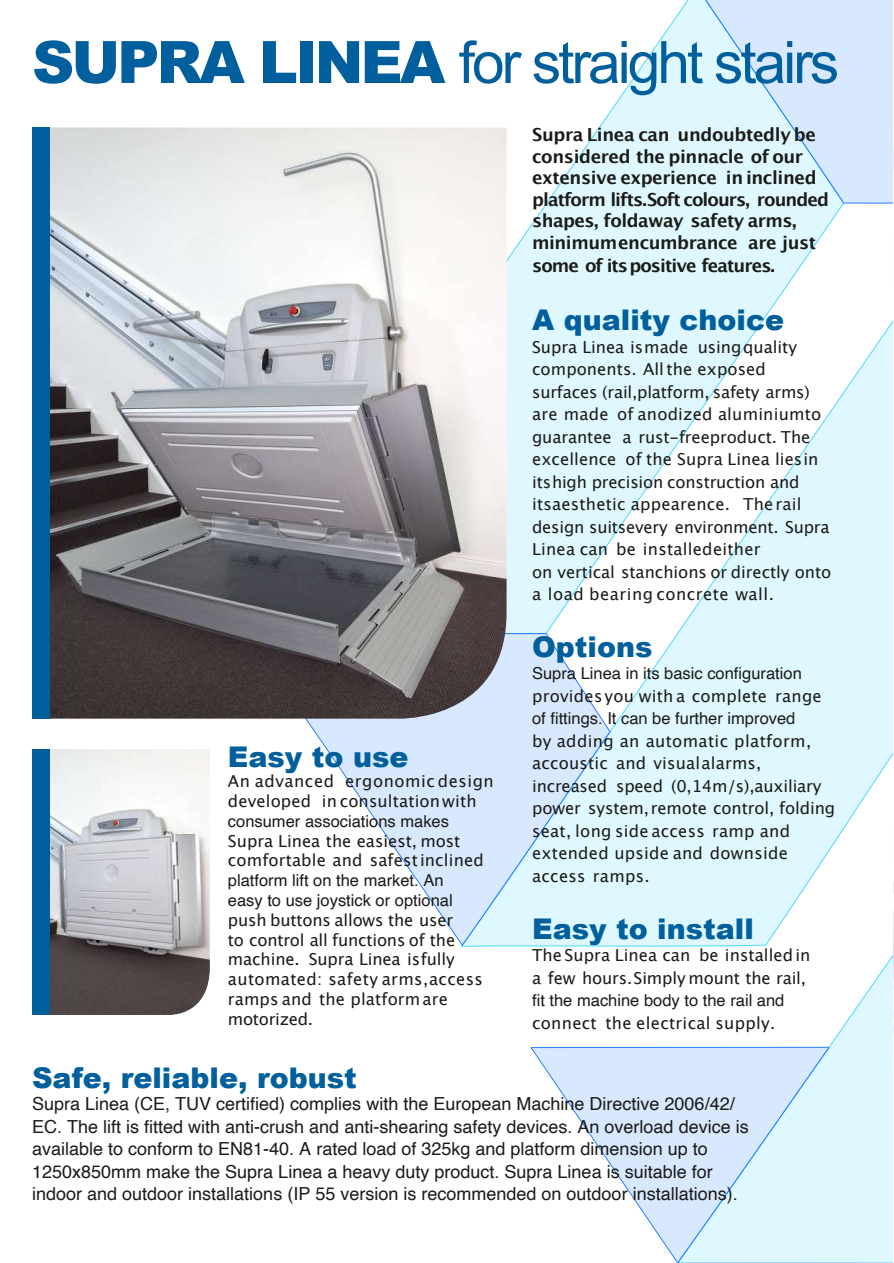
<style>
.page{position:relative;width:894px;height:1263px;background:#fff}
.page>*{position:absolute;margin:0;border:0;box-sizing:border-box;transform-origin:0 0}
.t1{font:58.5px "Arial";letter-spacing:-.05em;color:#005f9c}
.t2{font:900 28.5px "Arial";color:#005f9c}
.t3{font:18px/22.5px "Helvetica";color:#1b1b18}
.t4{font:700 18px/21.6px "Lucida Grande";letter-spacing:-.025em;color:#1b1b18}
.t5{font:700 18px "Lucida Grande";letter-spacing:-.05em;color:#1b1b18}
.t6{font:16.5px/22.5px "Lucida Grande";letter-spacing:.005em;color:#1b1b18}
.t7{font:16.5px/19.8px "Helvetica";color:#1b1b18}
.s1{font-weight:900}
</style>
<div class="page">
<svg style="left:506px;top:0;width:338px;height:310px;fill:#dff8ff"></svg>
<svg style="left:461px;top:310px;width:432px;height:637px;fill:#dff8ff"></svg>
<svg style="left:676px;top:614px;width:217px;height:649px;fill:#dff8ff"></svg>
<svg style="left:305px;top:633px;width:305px;height:313px;fill:#d8e8ff"></svg>
<svg style="left:530px;top:1047px;width:300px;height:216px;fill:#d8e8ff"></svg>
<img style="left:893px;top:882px;width:1px;height:151px">
<img style="left:50px;top:127px;width:456px;height:592px">
<div style="left:32px;top:127px;width:18px;height:592px;background:#005f9c"></div>
<img style="left:50px;top:749px;width:160px;height:266px">
<div style="left:32px;top:749px;width:18px;height:266px;background:#005f9c"></div>
<svg style="left:696px;top:0;width:198px;height:204px;background:#d9edff"></svg>
<h1 class="t1" style="left:32px;top:40px;width:808px"><span class="s1">SUPRA LINEA</span> for straight stairs</h1>
<p class="t4" style="left:532px;top:125px;width:298px">Supra Linea can undoubtedly be considered the pinnacle of our extensive experience in inclined platform lifts.Soft colours, rounded shapes, foldaway safety arms, minimumencumbrance are just</p>
<p class="t5" style="left:532px;top:258px;width:244px">some of itspositive features.</p>
<h2 class="t2" style="left:532px;top:310px;width:253px">A quality choice</h2>
<p class="t6" style="left:532px;top:337px;width:301px">Supra Linea ismade usingquality components. Allthe exposed surfaces (rail,platform, safety arms) are made of anodized aluminiumto guarantee a rust-freeproduct. The excellence of the Supra Linea liesin itshigh precision construction and itsaesthetic appearence. Therail design suitsevery environment. Supra Linea can be installedeither<br>on vertical stanchions or directly onto a load bearing concrete wall.</p>
<h2 class="t2" style="left:532px;top:636px;width:122px">Options</h2>
<p class="t7" style="left:532px;top:665px;width:271px">Supra Linea in its basic configuration</p>
<p class="t6" style="left:532px;top:686px;width:291px">provides you with a complete range</p>
<p class="t7" style="left:532px;top:710px;width:265px">of fittings. It can be further improved</p>
<p class="t6" style="left:532px;top:731px;width:304px">by adding an automatic platform, accoustic and visualalarms, increased speed (0,14m/s),auxiliary power system, remote control, folding seat, long side access ramp and extended upside and downside access ramps.</p>
<h2 class="t2" style="left:532px;top:918px;width:223px">Easy to install</h2>
<p class="t6" style="left:532px;top:945px;width:280px">The Supra Linea can be installedin a few hours.Simply mount the rail,</p>
<p class="t7" style="left:532px;top:991px;width:254px">fit the machine body to the rail and</p>
<p class="t6" style="left:532px;top:1012px;width:245px">connect the electrical supply.</p>
<h2 class="t2" style="left:32px;top:1067px;width:326px">Safe, reliable, robust</h2>
<p class="t3" style="left:32px;top:1094px;width:718px">Supra Linea (CE, TUV certified) complies with the European Machine Directive 2006/42/ EC. The lift is fitted with anti-crush and anti-shearing safety devices. An overload device is available to conform to EN81-40. A rated load of 325kg and platform dimension up to 1250x850mm make the Supra Linea a heavy duty product. Supra Linea is suitable for indoor and outdoor installations (IP 55 version is recommended on outdoor installations).</p>
<h2 class="t2" style="left:228px;top:747px;width:182px">Easy to use</h2>
<p class="t6" style="left:228px;top:772px;width:267px;line-height:19.8px">An advanced ergonomic design developed in consultationwith</p>
<p class="t7" style="left:228px;top:812px;width:222px">consumer associations makes</p>
<p class="t6" style="left:228px;top:832px;width:257px;line-height:19.8px">Supra Linea the easiest, most comfortable and safestinclined</p>
<p class="t7" style="left:228px;top:871px;width:226px">platform lift on the market. An easy to use joystick or optional</p>
<p class="t6" style="left:228px;top:911px;width:256px;line-height:19.8px">push buttons allows the user<br>to control all functions of the machine. Supra Linea isfully automated: safety arms,access ramps and the platformare motorized.</p>
</div>
